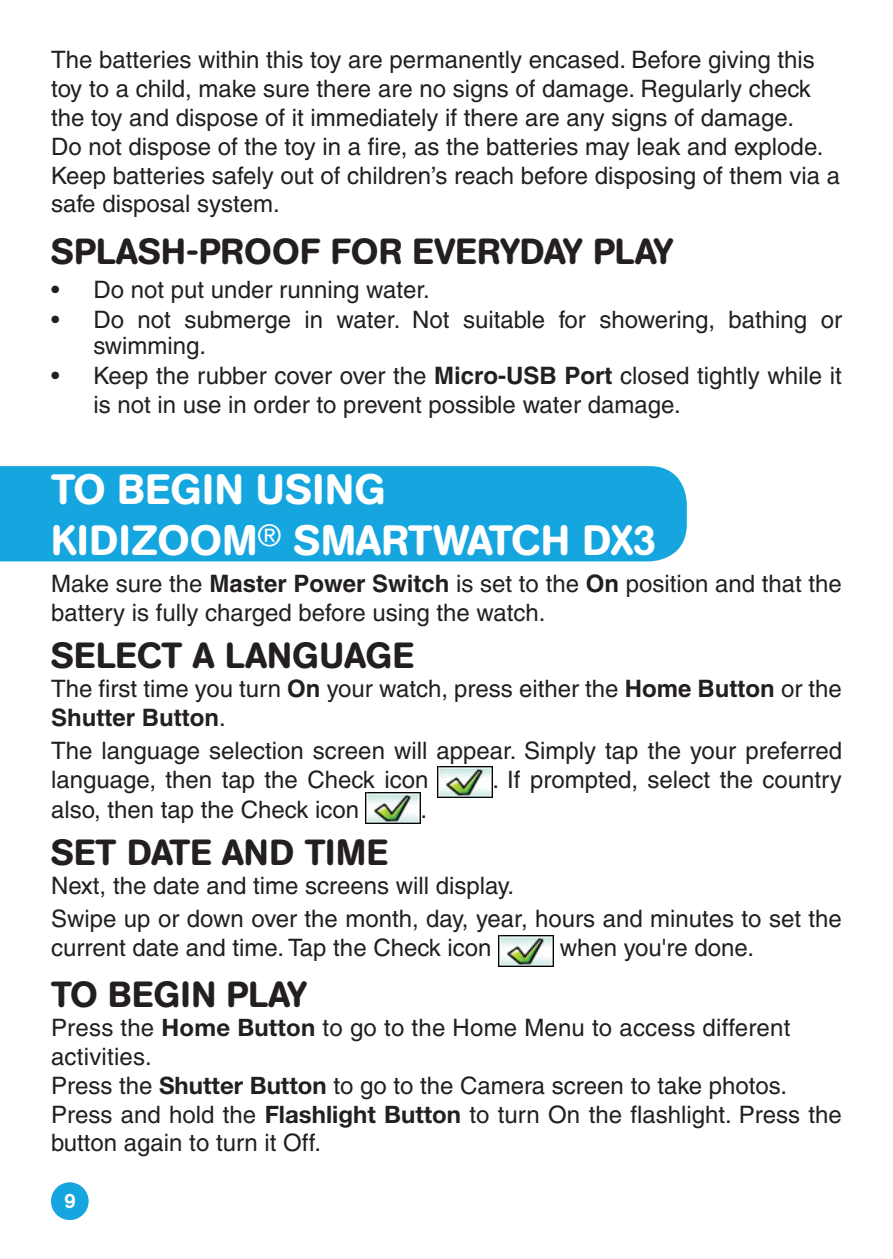
<style>
.page{position:relative;width:893px;height:1259px;background:#fff}
.page>*{position:absolute;margin:0;border:0;box-sizing:border-box;transform-origin:0 0}
.t1{font:500 42px/50.4px "AG Book Rounded";letter-spacing:.02em;color:#fff}
.t2{font:500 36px "AG Book Rounded";letter-spacing:.02em;color:#231f20}
.t3{font:500 36px "AG Book Rounded";color:#231f20}
.t4{font:500 24px/28.8px "Helvetica";color:#231f20}
.t5{font:500 20.1px "AG Book Rounded";color:#fff}
.s1{font-weight:700}
.s2{font-family:"Helvetica Neue 75";font-weight:700}
</style>
<div class="page">
<div style="left:51px;top:1182px;width:38px;height:38px;background:#16a6df;border-radius:19px"></div>
<div style="left:0;top:466px;width:687px;height:95px;background:#16a6df"></div>
<img style="left:438px;top:766px;width:55px;height:31px">
<img style="left:366px;top:792px;width:54px;height:32px">
<img style="left:498px;top:935px;width:55px;height:31px">
<p class="t4" style="left:51px;top:45px;width:791px">The batteries within this toy are permanently encased. Before giving this toy to a child, make sure there are no signs of damage. Regularly check the toy and dispose of it immediately if there are any signs of damage.<br>Do not dispose of the toy in a fire, as the batteries may leak and explode.<br>Keep batteries safely out of children’s reach before disposing of them via a safe disposal system.</p>
<h2 class="t3" style="left:51px;top:230px;width:624px">SPLASH-PROOF FOR EVERYDAY PLAY</h2>
<p class="t4" style="left:51px;top:275px;width:380px">• Do not put under running water.</p>
<p class="t4" style="left:94px;top:307px;width:750px;line-height:25.8px;text-indent:-43px">• Do not submerge in water. Not suitable for showering, bathing or swimming.</p>
<p class="t4" style="left:94px;top:361px;width:750px;text-indent:-43px">• Keep the rubber cover over the <span class="s1">Micro-USB Port</span> closed tightly while it is not in use in order to prevent possible water damage.</p>
<h1 class="t1" style="left:51px;top:465px;width:607px">TO BEGIN USING<br>KIDIZOOM<sup>®</sup> SMARTWATCH DX3</h1>
<p class="t4" style="left:51px;top:569px;width:792px">Make sure the <span class="s1">Master Power Switch</span> is set to the <span class="s1">On</span> position and that the battery is fully charged before using the watch.</p>
<h2 class="t2" style="left:51px;top:635px;width:364px">SELECT A LANGUAGE</h2>
<p class="t4" style="left:51px;top:674px;width:792px">The first time you turn <span class="s1">On</span> your watch, press either the <span class="s1">Home Button</span> or the<br><span class="s1">Shutter Button</span>.</p>
<p class="t4" style="left:51px;top:736px;width:792px">The language selection screen will appear. Simply tap the your preferred language, then tap the Check icon</p>
<p class="t4" style="left:493px;top:765px;width:351px">. If prompted, select the country</p>
<p class="t4" style="left:51px;top:794px;width:310px">also, then tap the Check icon</p>
<p class="t4" style="left:420px;top:794px;width:8px">.</p>
<h2 class="t2" style="left:51px;top:831px;width:338px">SET DATE AND TIME</h2>
<p class="t4" style="left:51px;top:869px;width:792px;line-height:33px">Next, the date and time screens will display.<br>Swipe up or down over the month, day, year, hours and minutes to set the</p>
<p class="t4" style="left:51px;top:933px;width:442px">current date and time. Tap the Check icon</p>
<p class="t4" style="left:560px;top:933px;width:196px">when you're done.</p>
<h2 class="t2" style="left:51px;top:974px;width:257px">TO BEGIN PLAY</h2>
<p class="t4" style="left:51px;top:1013px;width:792px">Press the <span class="s2">Home Button</span> to go to the Home Menu to access different activities.<br>Press the <span class="s2">Shutter Button</span> to go to the Camera screen to take photos.<br>Press and hold the <span class="s2">Flashlight Button</span> to turn On the flashlight. Press the button again to turn it Off.</p>
<p class="t5" style="left:64px;top:1189px;width:13px">9</p>
</div>
